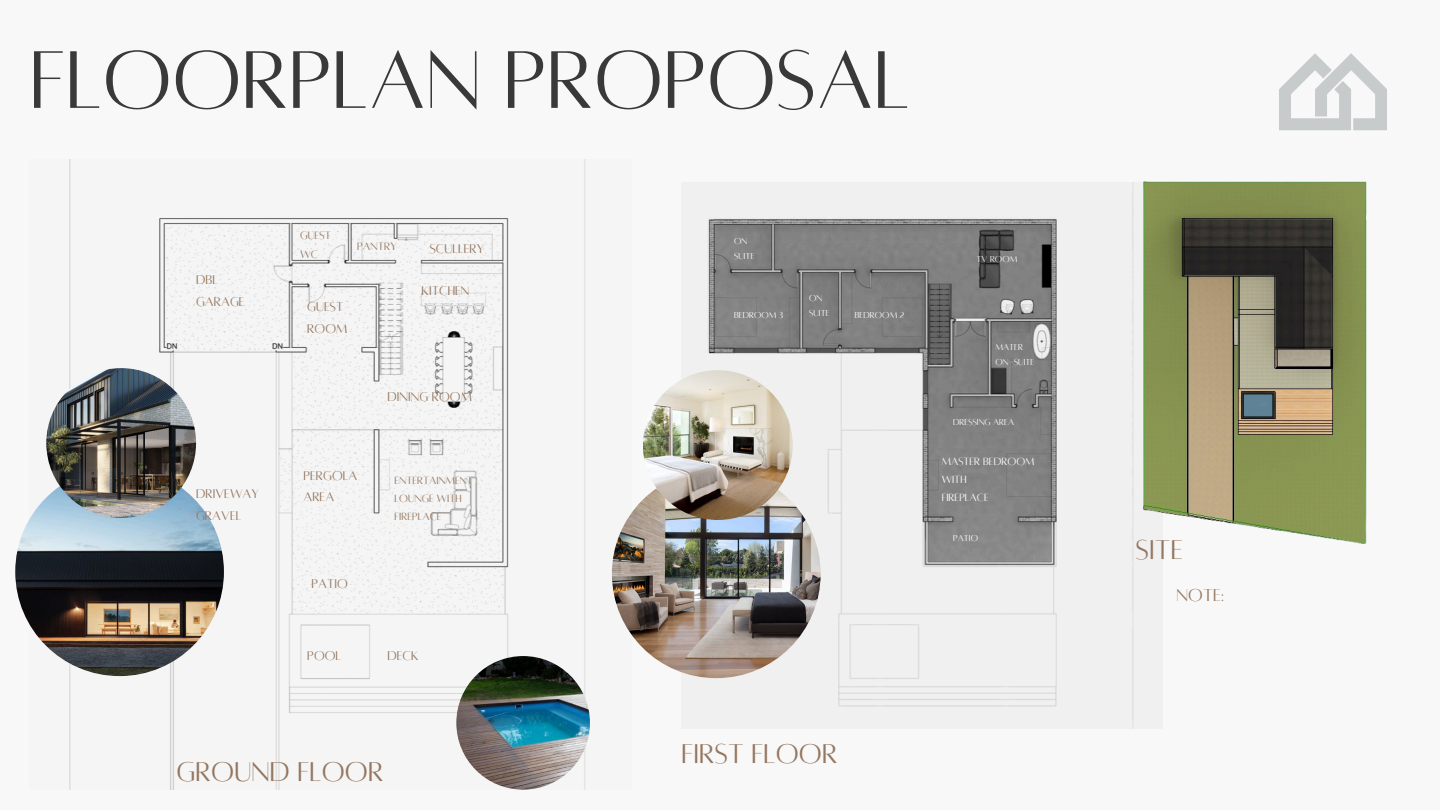
<style>
.page{position:relative;width:1440px;height:810px;background:#f8f8f8}
.page>*{position:absolute;margin:0;border:0;box-sizing:border-box;transform-origin:0 0}
.t1{font:90px "Alta regular";color:#393939}
.t2{font:30px "Alta regular";color:#94765f}
.t3{font:19px "Alta regular";color:#94765f}
.t4{font:14px "Alta regular";color:#94765f}
.t5{font:12px "Alta regular";color:#94765f}
.t6{font:11.5px/18px "Alta regular";color:#94765f}
.t7{font:11.5px/18px "Alta regular";color:#fff}
.t8{font:9.5px "Alta regular";color:#fff}
</style>
<div class="page">
<svg style="left:1279px;top:53px;width:108px;height:77px"></svg>
<img style="left:30px;top:160px;width:601px;height:630px">
<img style="left:681px;top:216px;width:453px;height:513px">
<img style="left:15px;top:467px;width:209px;height:209px;border-radius:50%">
<img style="left:46px;top:368px;width:150px;height:150px;border-radius:50%">
<img style="left:612px;top:469px;width:209px;height:209px;border-radius:50%">
<img style="left:643px;top:370px;width:150px;height:150px;border-radius:50%">
<img style="left:456px;top:656px;width:134px;height:134px;border-radius:50%">
<img style="left:1107px;top:181px;width:260px;height:391px">
<h4 class="t1" style="left:30px;top:36px;width:882px">FLOORPLAN PROPOSAL</h4>
<p class="t4" style="left:196px;top:273px;width:24px">DBL</p>
<p class="t4" style="left:196px;top:295px;width:50px">GARAGE</p>
<p class="t4" style="left:196px;top:487px;width:64px">DRIVEWAY</p>
<p class="t4" style="left:196px;top:509px;width:47px">GRAVEL</p>
<h4 class="t5" style="left:300px;top:230px;width:33px">GUEST</h4>
<p class="t5" style="left:300px;top:248px;width:20px">WC</p>
<h4 class="t5" style="left:357px;top:241px;width:41px">PANTRY</h4>
<p class="t4" style="left:430px;top:242px;width:56px">SCULLERY</p>
<p class="t4" style="left:307px;top:300px;width:38px">GUEST</p>
<p class="t4" style="left:307px;top:322px;width:42px">ROOM</p>
<p class="t4" style="left:422px;top:284px;width:49px">KITCHEN</p>
<p class="t4" style="left:387px;top:390px;width:86px">DINING ROOM</p>
<p class="t4" style="left:303px;top:468px;width:56px">PERGOLA</p>
<p class="t4" style="left:303px;top:490px;width:32px">AREA</p>
<h5 class="t4" style="left:311px;top:577px;width:38px">PATIO</h5>
<p class="t6" style="left:395px;top:471px;width:80px">ENTERTAINMENT<br>LOUNGE WITH</p>
<h4 class="t6" style="left:395px;top:507px;width:48px">FIREPLACE</h4>
<p class="t4" style="left:307px;top:649px;width:36px">POOL</p>
<p class="t4" style="left:387px;top:649px;width:33px">DECK</p>
<p class="t2" style="left:177px;top:757px;width:209px">GROUND FLOOR</p>
<p class="t8" style="left:734px;top:236px;width:15px">ON</p>
<p class="t8" style="left:734px;top:251px;width:22px">SUITE</p>
<p class="t8" style="left:809px;top:294px;width:15px">ON</p>
<p class="t8" style="left:809px;top:309px;width:22px">SUITE</p>
<p class="t8" style="left:734px;top:310px;width:51px">BEDROOM 3</p>
<p class="t8" style="left:855px;top:310px;width:51px">BEDROOM 2</p>
<p class="t8" style="left:977px;top:255px;width:42px">TV ROOM</p>
<p class="t8" style="left:996px;top:342px;width:29px">MATER</p>
<p class="t8" style="left:996px;top:357px;width:40px">ON-SUITE</p>
<p class="t8" style="left:953px;top:418px;width:62px">DRESSING AREA</p>
<p class="t7" style="left:942px;top:452px;width:94px">MASTER BEDROOM<br>WITH</p>
<p class="t7" style="left:942px;top:488px;width:48px">FIREPLACE</p>
<p class="t8" style="left:953px;top:533px;width:26px">PATIO</p>
<h5 class="t2" style="left:681px;top:739px;width:158px">FIRST FLOOR</h5>
<h3 class="t2" style="left:1136px;top:535px;width:49px">SITE</h3>
<h5 class="t3" style="left:1177px;top:585px;width:49px">NOTE:</h5>
</div>
